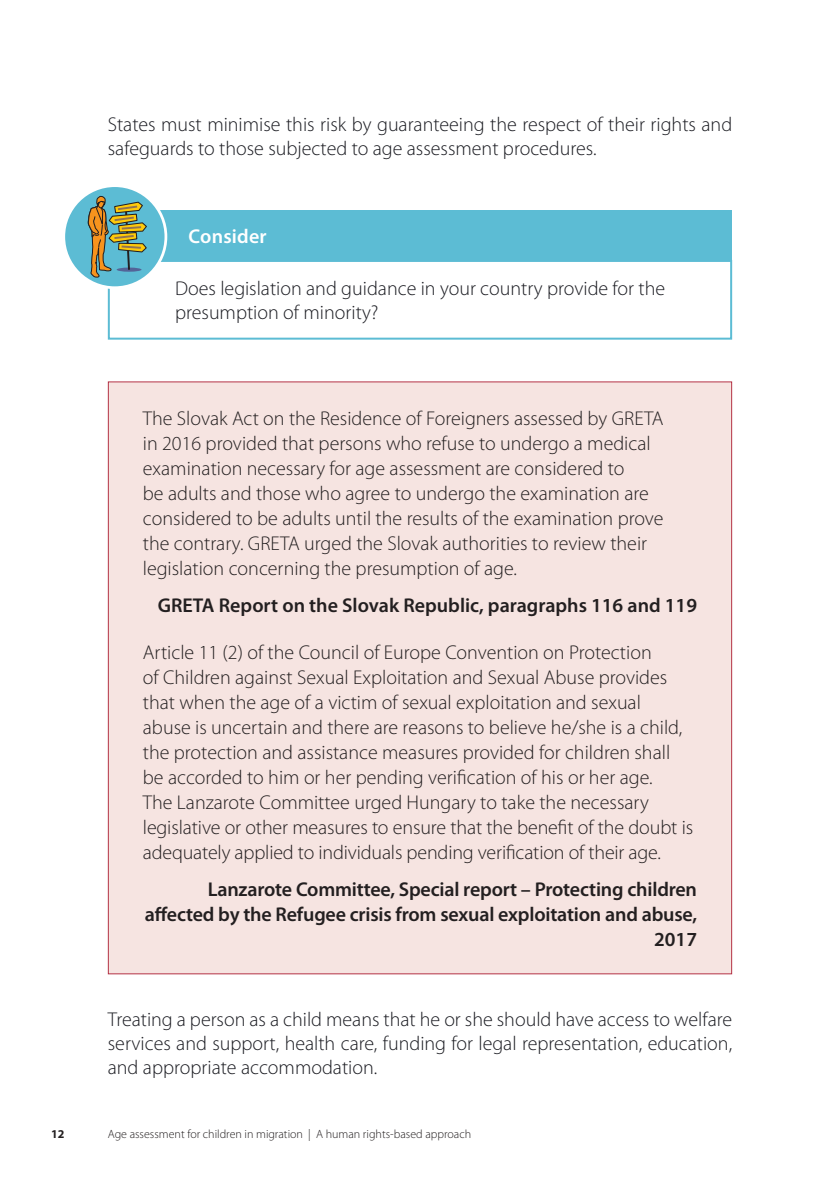
<style>
.page{position:relative;width:840px;height:1191px;background:#fff}
.page>*{position:absolute;margin:0;border:0;box-sizing:border-box;transform-origin:0 0}
.t1{font:300 20px/25px "Myriad Pro";color:#231f20}
.t2{font:300 20px/24px "Myriad Pro";color:#1b1c22}
.t3{font:600 20px/25px "Myriad Pro";letter-spacing:-.01em;color:#231f20;text-align:right}
.t4{font:600 20px "Myriad Pro";letter-spacing:.01em;color:#fff}
.t5{font:300 12px "Myriad Pro";color:#231f20}
.t6{font:700 12px "Myriad Pro";color:#231f20}
</style>
<div class="page">
<div style="left:108px;top:382px;width:623px;height:591px;background:#f6e4e1"></div>
<div style="left:108px;top:260px;width:623px;height:80px;border:2px solid #5cbcd4"></div>
<div style="left:108px;top:211px;width:623px;height:50px;background:#5cbcd4"></div>
<div style="left:64px;top:186px;width:102px;height:102px;background:#5cbcd4;border-radius:50%"></div>
<div style="left:62px;top:184px;width:105px;height:105px;border:3px solid #fff;border-radius:50%"></div>
<svg style="left:87px;top:195px;width:61px;height:111px"></svg>
<p class="t2" style="left:108px;top:112px;width:625px">States must minimise this risk by guaranteeing the respect of their rights and safeguards to those subjected to age assessment procedures.</p>
<p class="t4" style="left:188px;top:223px;width:80px">Consider</p>
<p class="t2" style="left:175px;top:276px;width:491px">Does legislation and guidance in your country provide for the presumption of minority?</p>
<p class="t1" style="left:143px;top:406px;width:522px">The Slovak Act on the Residence of Foreigners assessed by GRETA in 2016 provided that persons who refuse to undergo a medical examination necessary for age assessment are considered to<br>be adults and those who agree to undergo the examination are considered to be adults until the results of the examination prove the contrary. GRETA urged the Slovak authorities to review their legislation concerning the presumption of age.</p>
<p class="t3" style="left:158px;top:592px;width:540px">GRETA Report on the Slovak Republic, paragraphs 116 and 119</p>
<p class="t1" style="left:143px;top:640px;width:551px">Article 11 (2) of the Council of Europe Convention on Protection<br>of Children against Sexual Exploitation and Sexual Abuse provides that when the age of a victim of sexual exploitation and sexual abuse is uncertain and there are reasons to believe he/she is a child, the protection and assistance measures provided for children shall be accorded to him or her pending verification of his or her age.<br>The Lanzarote Committee urged Hungary to take the necessary legislative or other measures to ensure that the benefit of the doubt is adequately applied to individuals pending verification of their age.</p>
<p class="t3" style="left:145px;top:876px;width:553px">Lanzarote Committee, Special report – Protecting children affected by the Refugee crisis from sexual exploitation and abuse,<br>2017</p>
<p class="t2" style="left:108px;top:1007px;width:625px;text-align:justify">Treating a person as a child means that he or she should have access to welfare services and support, health care, funding for legal representation, education, and appropriate accommodation.</p>
<p class="t6" style="left:51px;top:1125px;width:15px">12</p>
<p class="t5" style="left:108px;top:1126px;width:364px">Age assessment for children in migration | A human rights-based approach</p>
</div>
